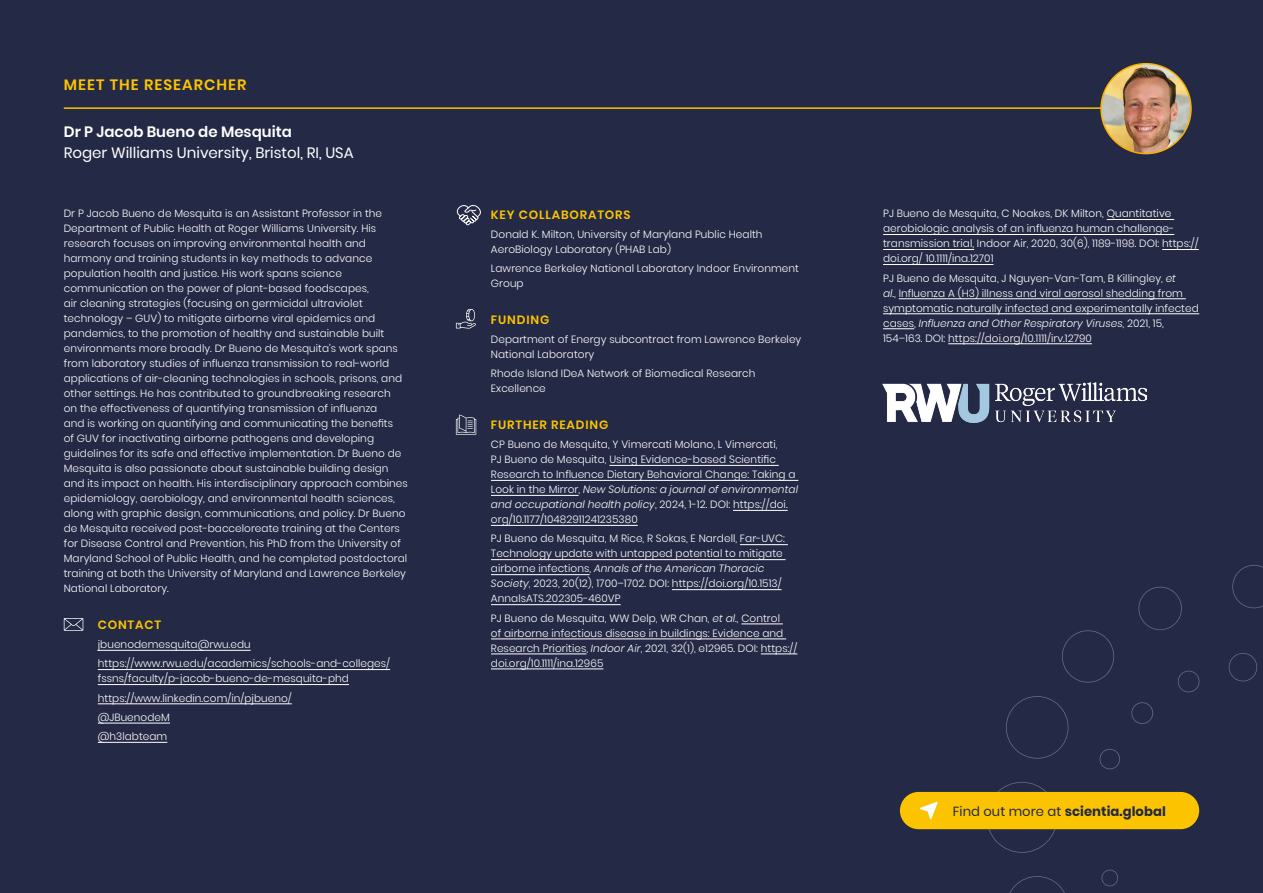
<style>
.page{position:relative;width:1263px;height:893px;background:#242945}
.page>*{position:absolute;margin:0;border:0;box-sizing:border-box;transform-origin:0 0}
.t1{font:15px "Poppins";color:#fff}
.t2{font:600 15px "Poppins";color:#fff}
.t3{font:600 15px "Poppins";letter-spacing:.07em;color:#fcc400}
.t4{font:700 13.2px "Poppins";letter-spacing:.005em;color:#242945}
.t5{font:600 12px "Poppins";letter-spacing:.07em;color:#fcc400}
.t6{font:300 10.5px/15px "Poppins";letter-spacing:.005em;color:#fff}
.s1{font-style:italic}
.s2{font-weight:400}
</style>
<div class="page">
<svg style="left:64px;top:618px;width:19px;height:13px"></svg>
<svg style="left:456px;top:415px;width:20px;height:20px"></svg>
<svg style="left:456px;top:309px;width:20px;height:20px"></svg>
<svg style="left:986px;top:782px;width:71px;height:71px"></svg>
<svg style="left:1006px;top:696px;width:62px;height:63px"></svg>
<svg style="left:1062px;top:630px;width:52px;height:53px"></svg>
<svg style="left:1138px;top:587px;width:44px;height:43px"></svg>
<svg style="left:1232px;top:565px;width:31px;height:43px"></svg>
<svg style="left:1009px;top:876px;width:56px;height:17px"></svg>
<svg style="left:1229px;top:653px;width:28px;height:28px"></svg>
<svg style="left:1178px;top:671px;width:21px;height:21px"></svg>
<svg style="left:1131px;top:702px;width:22px;height:22px"></svg>
<svg style="left:1099px;top:749px;width:21px;height:20px"></svg>
<svg style="left:1101px;top:870px;width:17px;height:16px"></svg>
<div style="left:900px;top:792px;width:299px;height:37px;background:#fcc400;border-radius:19px"></div>
<svg style="left:920px;top:802px;width:18px;height:17px"></svg>
<hr style="left:64px;top:107px;width:1127px;height:2px;background:#fcc400">
<img style="left:1101px;top:64px;width:90px;height:90px;border-radius:45px">
<div style="left:1100px;top:63px;width:92px;height:91px;border:2px solid #f9b000;border-radius:50%"></div>
<hr style="left:98px;top:650px;width:153px;height:1px;background:#fff">
<hr style="left:98px;top:669px;width:292px;height:1px;background:#fff">
<hr style="left:98px;top:684px;width:251px;height:1px;background:#fff">
<hr style="left:98px;top:704px;width:194px;height:1px;background:#fff">
<hr style="left:98px;top:723px;width:72px;height:1px;background:#fff">
<hr style="left:98px;top:742px;width:69px;height:1px;background:#fff">
<hr style="left:609px;top:465px;width:170px;height:1px;background:#fff">
<hr style="left:491px;top:480px;width:307px;height:1px;background:#fff">
<hr style="left:491px;top:495px;width:87px;height:1px;background:#fff">
<hr style="left:733px;top:510px;width:55px;height:1px;background:#fff">
<hr style="left:491px;top:525px;width:147px;height:1px;background:#fff">
<hr style="left:740px;top:544px;width:48px;height:1px;background:#fff">
<hr style="left:491px;top:559px;width:295px;height:1px;background:#fff">
<hr style="left:491px;top:574px;width:98px;height:1px;background:#fff">
<hr style="left:672px;top:589px;width:110px;height:1px;background:#fff">
<hr style="left:491px;top:604px;width:130px;height:1px;background:#fff">
<hr style="left:741px;top:624px;width:42px;height:1px;background:#fff">
<hr style="left:491px;top:639px;width:295px;height:1px;background:#fff">
<hr style="left:491px;top:654px;width:95px;height:1px;background:#fff">
<hr style="left:761px;top:654px;width:36px;height:1px;background:#fff">
<hr style="left:491px;top:669px;width:112px;height:1px;background:#fff">
<hr style="left:1107px;top:219px;width:67px;height:1px;background:#fff">
<hr style="left:883px;top:234px;width:291px;height:1px;background:#fff">
<hr style="left:883px;top:249px;width:91px;height:1px;background:#fff">
<hr style="left:1162px;top:249px;width:37px;height:1px;background:#fff">
<hr style="left:883px;top:264px;width:110px;height:1px;background:#fff">
<hr style="left:899px;top:298px;width:287px;height:1px;background:#fff">
<hr style="left:883px;top:313px;width:316px;height:1px;background:#fff">
<hr style="left:883px;top:328px;width:31px;height:1px;background:#fff">
<hr style="left:948px;top:343px;width:144px;height:1px;background:#fff">
<img style="left:882px;top:383px;width:264px;height:39px">
<svg style="left:456px;top:205px;width:25px;height:21px"></svg>
<h1 class="t3" style="left:64px;top:76px;width:184px">MEET THE RESEARCHER</h1>
<h1 class="t2" style="left:64px;top:123px;width:230px">Dr P Jacob Bueno de Mesquita</h1>
<h1 class="t1" style="left:64px;top:144px;width:291px">Roger Williams University, Bristol, RI, USA</h1>
<p class="t6" style="left:64px;top:206px;width:346px">Dr P Jacob Bueno de Mesquita is an Assistant Professor in the Department of Public Health at Roger Williams University. His research focuses on improving environmental health and harmony and training students in key methods to advance population health and justice. His work spans science communication on the power of plant-based foodscapes,<br>air cleaning strategies (focusing on germicidal ultraviolet technology – GUV) to mitigate airborne viral epidemics and pandemics, to the promotion of healthy and sustainable built environments more broadly. Dr Bueno de Mesquita’s work spans from laboratory studies of influenza transmission to real-world applications of air-cleaning technologies in schools, prisons, and other settings. He has contributed to groundbreaking research<br>on the effectiveness of quantifying transmission of influenza<br>and is working on quantifying and communicating the benefits<br>of GUV for inactivating airborne pathogens and developing guidelines for its safe and effective implementation. Dr Bueno de Mesquita is also passionate about sustainable building design and its impact on health. His interdisciplinary approach combines epidemiology, aerobiology, and environmental health sciences, along with graphic design, communications, and policy. Dr Bueno de Mesquita received post-bacceloreate training at the Centers for Disease Control and Prevention, his PhD from the University of Maryland School of Public Health, and he completed postdoctoral training at both the University of Maryland and Lawrence Berkeley National Laboratory.</p>
<p class="t5" style="left:98px;top:618px;width:65px">CONTACT</p>
<p class="t6" style="left:98px;top:635px;width:294px;line-height:19.2px">jbuenodemesquita@rwu.edu https://www.rwu.edu/academics/schools-and-colleges/</p>
<p class="t6" style="left:98px;top:669px;width:253px;line-height:19.2px">fssns/faculty/p-jacob-bueno-de-mesquita-phd https://www.linkedin.com/in/pjbueno/ @JBuenodeM<br>@h3labteam</p>
<p class="t5" style="left:491px;top:208px;width:141px">KEY COLLABORATORS</p>
<p class="t6" style="left:491px;top:227px;width:273px">Donald K. Milton, University of Maryland Public Health<br>AeroBiology Laboratory (PHAB Lab)</p>
<p class="t6" style="left:491px;top:261px;width:310px">Lawrence Berkeley National Laboratory Indoor Environment<br>Group</p>
<p class="t5" style="left:491px;top:313px;width:60px">FUNDING</p>
<p class="t6" style="left:491px;top:332px;width:312px">Department of Energy subcontract from Lawrence Berkeley<br>National Laboratory</p>
<p class="t6" style="left:491px;top:366px;width:266px">Rhode Island IDeA Network of Biomedical Research<br>Excellence</p>
<p class="t5" style="left:491px;top:418px;width:119px">FURTHER READING</p>
<p class="t6" style="left:491px;top:437px;width:309px">CP Bueno de Mesquita, Y Vimercati Molano, L Vimercati,<br>PJ Bueno de Mesquita, Using Evidence-based Scientific Research to Influence Dietary Behavioral Change: Taking a Look in the Mirror, <span class="s1">New Solutions: a journal of environmental and occupational health policy</span>, 2024, 1-12. DOI: https://doi. org/10.1177/10482911241235380</p>
<p class="t6" style="left:491px;top:531px;width:295px">PJ Bueno de Mesquita, M Rice, R Sokas, E Nardell, Far-UVC:<br>Technology update with untapped potential to mitigate airborne infections, <span class="s1">Annals of the American Thoracic Society</span>, 2023, 20(12), 1700–1702. DOI: https://doi.org/10.1513/ AnnalsATS.202305-460VP</p>
<p class="t6" style="left:491px;top:611px;width:308px">PJ Bueno de Mesquita, WW Delp, WR Chan, <span class="s1">et al</span>., Control<br>of airborne infectious disease in buildings: Evidence and Research Priorities, <span class="s1">Indoor Air</span>, 2021, 32(1), e12965. DOI: https:// doi.org/10.1111/ina.12965</p>
<p class="t6" style="left:883px;top:206px;width:317px">PJ Bueno de Mesquita, C Noakes, DK Milton, Quantitative aerobiologic analysis of an influenza human challenge&shy;transmission trial, Indoor Air, 2020, 30(6), 1189-1198. DOI: https:// doi.org/ 10.1111/ina.12701</p>
<p class="t6" style="left:883px;top:270px;width:317px">PJ Bueno de Mesquita, J Nguyen-Van-Tam, B Killingley, <span class="s1">et<br>al</span>., Influenza A (H3) illness and viral aerosol shedding from symptomatic naturally infected and experimentally infected cases, <span class="s1">Influenza and Other Respiratory Viruses</span>, 2021, 15, 154–163. DOI: https://doi.org/10.1111/irv.12790</p>
<p class="t4" style="left:953px;top:804px;width:215px"><span class="s2">Find out more at</span> scientia.global</p>
</div>
